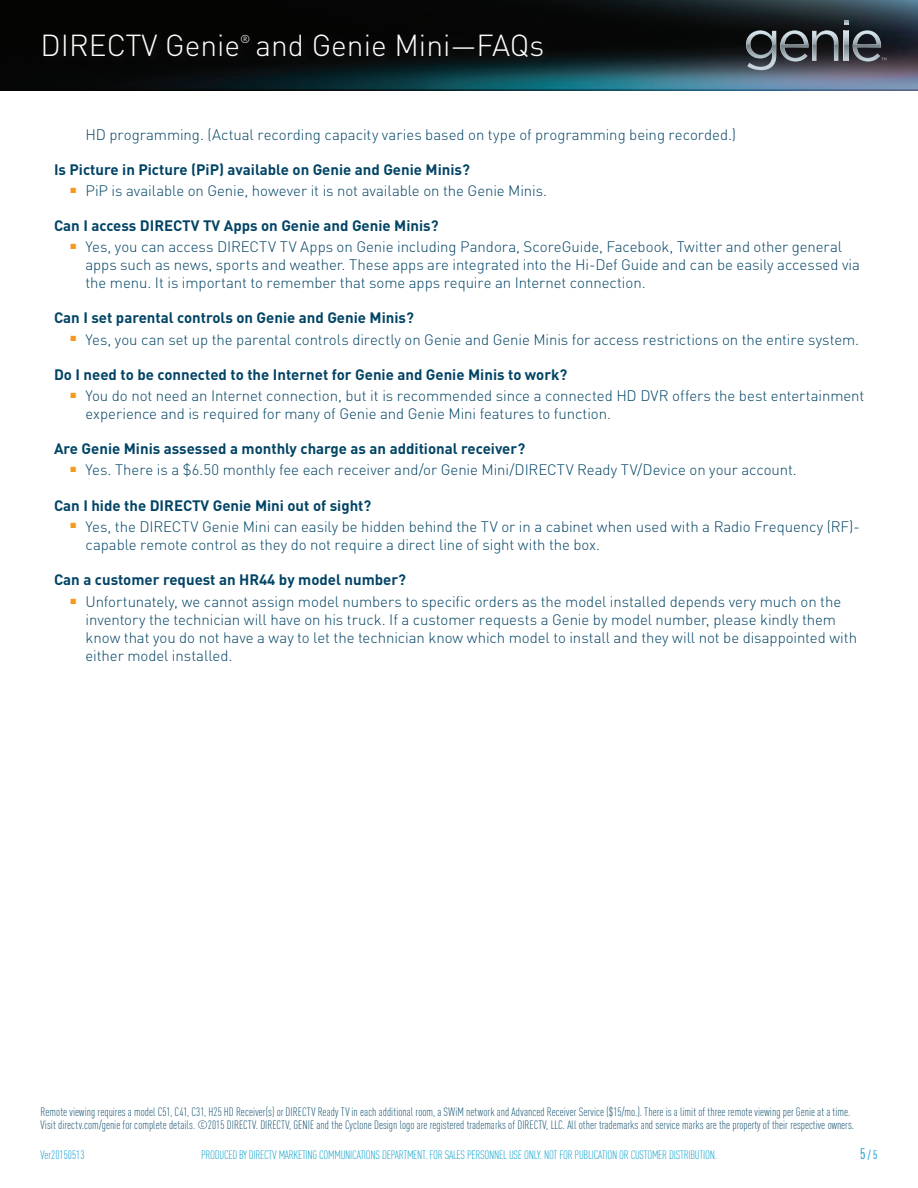
<style>
.page{position:relative;width:918px;height:1188px;background:#fff}
.page>*{position:absolute;margin:0;border:0;box-sizing:border-box;transform-origin:0 0}
.t1{font:300 30px "DINOT";color:#fff}
.Bullet_-_Level_1{font:300 15px/18px "DINOT";letter-spacing:-.005em;color:#024465}
.Body_Text{font:700 15px "DINOT";color:#024465}
.Legal_Text{font:300 condensed 12px/13.5px "DINOT";color:#024465}
.t2{font:300 condensed 12px "DINOT";letter-spacing:-.02em;color:#009eca}
.t3{font:300 condensed 12px "DINOT";color:#0093d0}
.t4{font:condensed 12px "DINOT";color:#0093d0}
.t5{font:300 11.4px "DINOT";color:#fff}
.s1{font-size:15px}
</style>
<div class="page">
<img style="left:0;top:0;width:918px;height:91px">
<div style="left:39px;top:30px;width:514px;height:37px;background:#231f20;opacity:.75"></div>
<svg style="left:844px;top:20px;width:43px;height:42px;background:#474e55"></svg>
<svg style="left:746px;top:30px;width:92px;height:40px;background:#4f545a"></svg>
<h1 class="t1" style="left:40px;top:25px;width:201px">DIRECTV Genie</h1>
<p class="t5" style="left:240px;top:31px;width:12px">®</p>
<h1 class="t1" style="left:255px;top:25px;width:290px">and Genie Mini—FAQs</h1>
<p class="Bullet_-_Level_1" style="left:86px;top:125px;width:652px">HD programming. (Actual recording capacity varies based on type of programming being recorded.)</p>
<p class="Body_Text" style="left:54px;top:159px;width:418px">Is Picture in Picture (PiP) available on Genie and Genie Minis?</p>
<p class="Bullet_-_Level_1" style="left:70px;top:181px;width:478px"><sup>■</sup> PiP is available on Genie, however it is not available on the Genie Minis.</p>
<p class="Body_Text" style="left:54px;top:216px;width:386px">Can I access DIRECTV TV Apps on Genie and Genie Minis?</p>
<p class="Bullet_-_Level_1" style="left:86px;top:237px;width:776px;text-indent:-15px"><sup>■</sup> Yes, you can access DIRECTV TV Apps on Genie including Pandora, ScoreGuide, Facebook, Twitter and other general apps such as news, sports and weather. These apps are integrated into the Hi-Def Guide and can be easily accessed via the menu. It is important to remember that some apps require an Internet connection.</p>
<p class="Body_Text" style="left:54px;top:308px;width:361px">Can I set parental controls on Genie and Genie Minis?</p>
<p class="Bullet_-_Level_1" style="left:70px;top:330px;width:790px"><sup>■</sup> Yes, you can set up the parental controls directly on Genie and Genie Minis for access restrictions on the entire system.</p>
<p class="Body_Text" style="left:54px;top:364px;width:515px">Do I need to be connected to the Internet for Genie and Genie Minis to work?</p>
<p class="Bullet_-_Level_1" style="left:86px;top:386px;width:780px;text-indent:-15px"><sup>■</sup> You do not need an Internet connection, but it is recommended since a connected HD DVR offers the best entertainment experience and is required for many of Genie and Genie Mini features to function.</p>
<p class="Body_Text" style="left:54px;top:439px;width:473px">Are Genie Minis assessed a monthly charge as an additional receiver?</p>
<p class="Bullet_-_Level_1" style="left:70px;top:460px;width:728px"><sup>■</sup> Yes. There is a $6.50 monthly fee each receiver and/or Genie Mini/DIRECTV Ready TV/Device on your account.</p>
<p class="Body_Text" style="left:54px;top:495px;width:319px">Can I hide the DIRECTV Genie Mini out of sight?</p>
<p class="Bullet_-_Level_1" style="left:86px;top:517px;width:776px;text-indent:-15px"><sup>■</sup> Yes, the DIRECTV Genie Mini can easily be hidden behind the TV or in a cabinet when used with a Radio Frequency (RF)- capable remote control as they do not require a direct line of sight with the box.</p>
<p class="Body_Text" style="left:54px;top:569px;width:354px">Can a customer request an HR44 by model number?</p>
<p class="Bullet_-_Level_1" style="left:86px;top:592px;width:773px;text-indent:-15px"><sup>■</sup> Unfortunately, we cannot assign model numbers to specific orders as the model installed depends very much on the inventory the technician will have on his truck. If a customer requests a Genie by model number, please kindly them know that you do not have a way to let the technician know which model to install and they will not be disappointed with either model installed.</p>
<p class="Legal_Text" style="left:40px;top:1105px;width:815px">Remote viewing requires a model C51, C41, C31, H25 HD Receiver(s) or DIRECTV Ready TV in each additional room, a SWiM network and Advanced Receiver Service ($15/mo.). There is a limit of three remote viewing per Genie at a time.<br>Visit directv.com/genie for complete details. ©2015 DIRECTV. DIRECTV, GENIE and the Cyclone Design logo are registered trademarks of DIRECTV, LLC. All other trademarks and service marks are the property of their respective owners.</p>
<p class="t3" style="left:40px;top:1148px;width:46px">Ver20150513</p>
<p class="t2" style="left:201px;top:1148px;width:517px">PRODUCED BY DIRECTV MARKETING COMMUNICATIONS DEPARTMENT. FOR SALES PERSONNEL USE ONLY. NOT FOR PUBLICATION OR CUSTOMER DISTRIBUTION.</p>
<p class="t4" style="left:860px;top:1148px;width:19px"><span class="s1">5</span> / 5</p>
</div>
